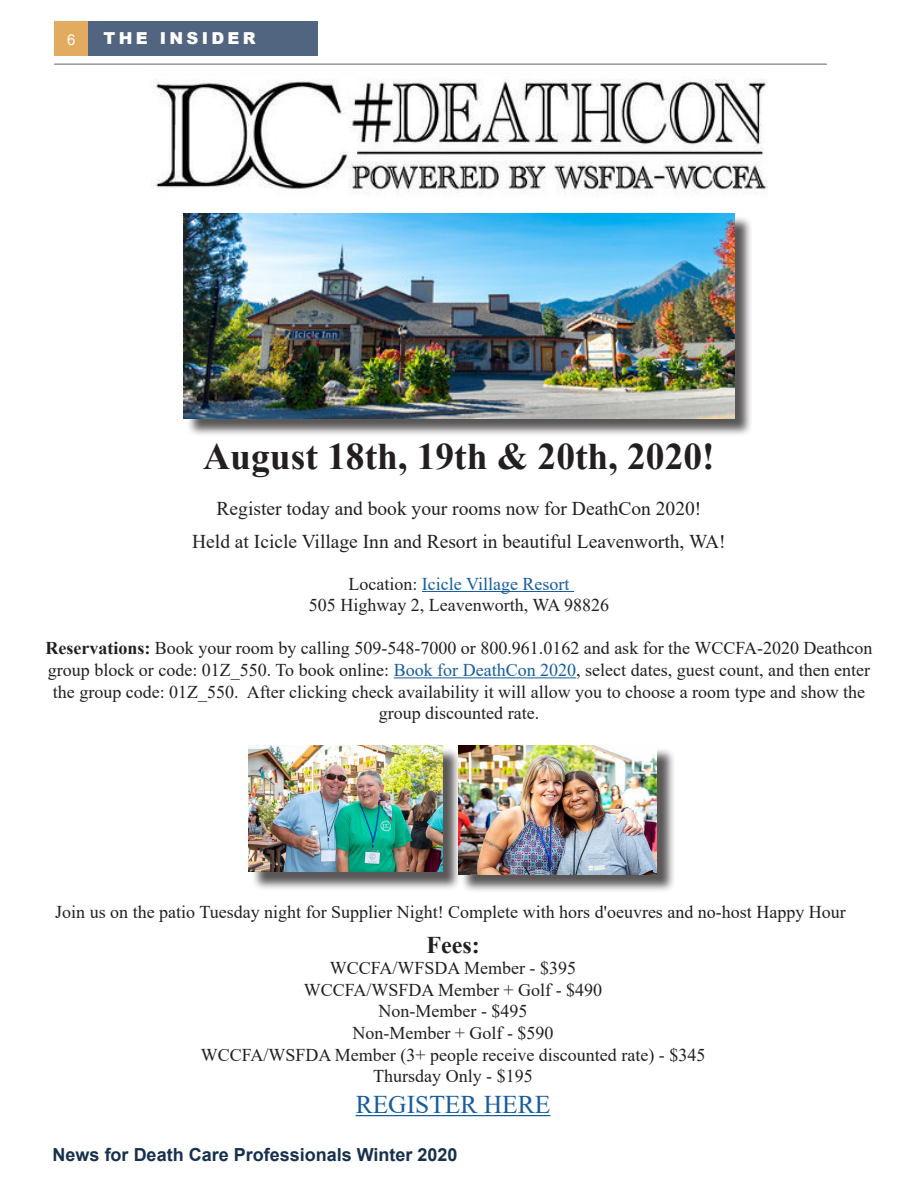
<style>
.page{position:relative;width:918px;height:1188px;background:#fff}
.page>*{position:absolute;margin:0;border:0;box-sizing:border-box;transform-origin:0 0}
.t1{font:700 37.5px "Times New Roman";color:#231f20}
.t2{font:25.5px "Times New Roman";color:#175d9e}
.t3{font:700 24px "Times New Roman";color:#231f20}
.t4{font:19.5px "Times New Roman";color:#231f20}
.t5{font:18px/21.6px "Times New Roman";color:#231f20;text-align:center}
.t6{font:700 18px "Arial";color:#17304d}
.t7{font:900 16.5px "Arial";letter-spacing:.2em;color:#fff}
.t8{font:15px "Arial";color:#fff}
.s1{color:#175d9e}
.s2{font-weight:700}
</style>
<div class="page">
<div style="left:54px;top:21px;width:34px;height:35px;background:#e3ab60"></div>
<div style="left:88px;top:21px;width:230px;height:35px;background:#516581"></div>
<hr style="left:54px;top:64px;width:773px;height:1px;background:#73776c">
<hr style="left:422px;top:591px;width:152px;height:1px;background:#175d9e">
<hr style="left:394px;top:677px;width:182px;height:1px;background:#175d9e">
<div style="left:186px;top:215px;width:567px;height:222px;background:#231f20;opacity:.75"></div>
<img style="left:184px;top:213px;width:550px;height:205px">
<img style="left:153px;top:79px;width:615px;height:113px">
<div style="left:251px;top:747px;width:210px;height:144px;background:#231f20;opacity:.75"></div>
<img style="left:249px;top:745px;width:193px;height:127px">
<div style="left:460px;top:747px;width:215px;height:147px;background:#231f20;opacity:.75"></div>
<img style="left:458px;top:745px;width:199px;height:130px">
<hr style="left:356px;top:1115px;width:194px;height:1px;background:#175d9e">
<p class="t8" style="left:67px;top:29px;width:10px">6</p>
<p class="t7" style="left:104px;top:26px;width:154px">THE INSIDER</p>
<p class="t1" style="left:203px;top:429px;width:513px">August 18th, 19th &amp; 20th, 2020!</p>
<p class="t4" style="left:217px;top:495px;width:486px">Register today and book your rooms now for DeathCon 2020!</p>
<p class="t4" style="left:192px;top:527px;width:535px">Held at Icicle Village Inn and Resort in beautiful Leavenworth, WA!</p>
<p class="t5" style="left:309px;top:572px;width:302px">Location: <span class="s1">Icicle Village Resort<br></span>505 Highway 2, Leavenworth, WA 98826</p>
<p class="t5" style="left:45px;top:637px;width:829px"><span class="s2">Reservations:</span> Book your room by calling 509-548-7000 or 800.961.0162 and ask for the WCCFA-2020 Deathcon group block or code: 01Z_550. To book online: <span class="s1">Book for DeathCon 2020</span>, select dates, guest count, and then enter the group code: 01Z_550. After clicking check availability it will allow you to choose a room type and show the group discounted rate.</p>
<p class="t5" style="left:55px;top:900px;width:792px">Join us on the patio Tuesday night for Supplier Night! Complete with hors d'oeuvres and no-host Happy Hour</p>
<p class="t3" style="left:426px;top:927px;width:55px">Fees:</p>
<p class="t5" style="left:330px;top:957px;width:248px">WCCFA/WFSDA Member - $395</p>
<p class="t5" style="left:304px;top:978px;width:300px">WCCFA/WSFDA Member + Golf - $490</p>
<p class="t5" style="left:379px;top:1000px;width:150px">Non-Member - $495</p>
<p class="t5" style="left:353px;top:1022px;width:203px">Non-Member + Golf - $590</p>
<p class="t5" style="left:201px;top:1043px;width:506px">WCCFA/WSFDA Member (3+ people receive discounted rate) - $345</p>
<p class="t5" style="left:373px;top:1065px;width:161px">Thursday Only - $195</p>
<p class="t2" style="left:356px;top:1086px;width:196px">REGISTER HERE</p>
<p class="t6" style="left:53px;top:1142px;width:406px">News for Death Care Professionals Winter 2020</p>
</div>
